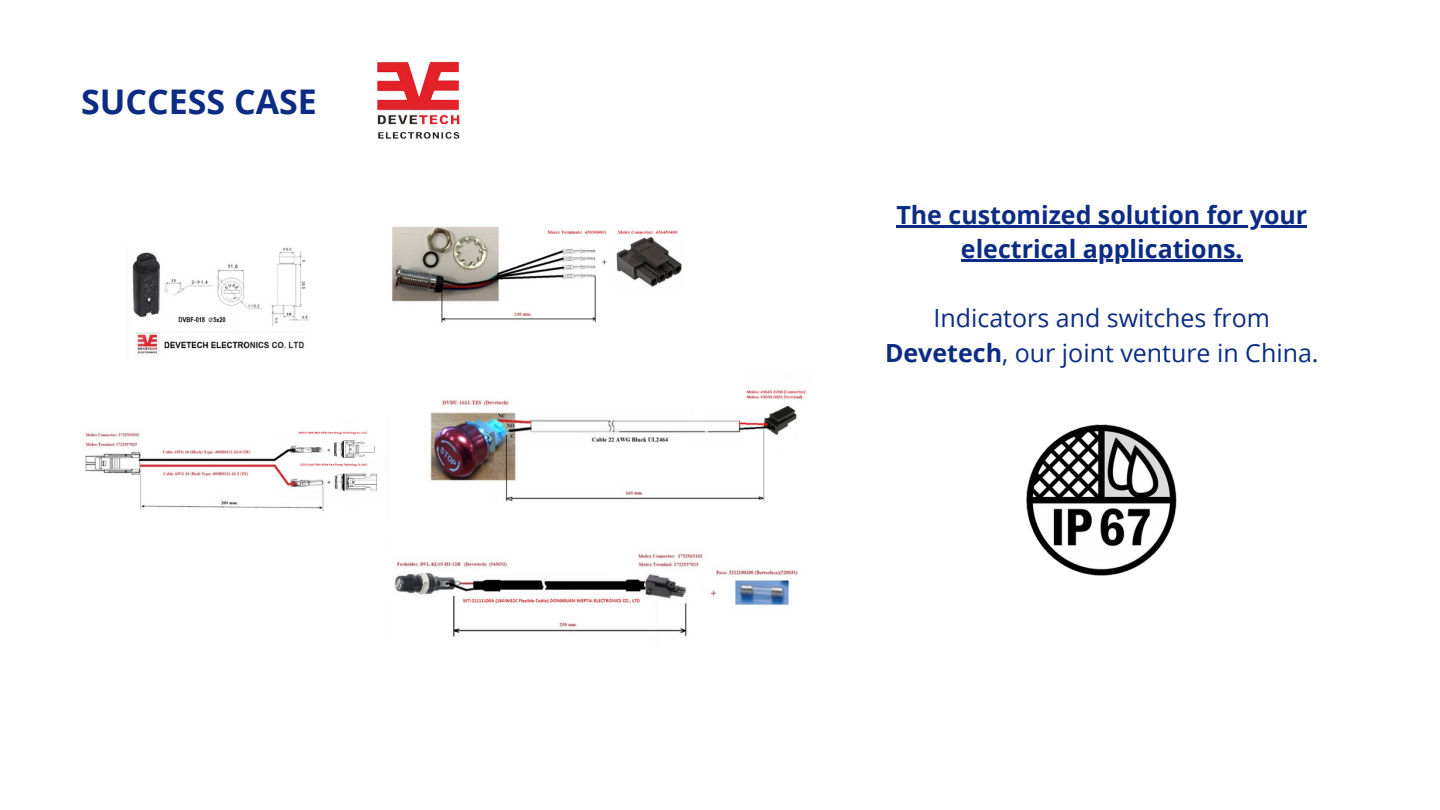
<style>
.page{position:relative;width:1440px;height:810px;background:#fff}
.page>*{position:absolute;margin:0;border:0;box-sizing:border-box;transform-origin:0 0}
.t1{font:700 34px "Open Sans";color:#0c2c84}
.t2{font:25px/34.5px "Open Sans";color:#0c2c84;text-align:center}
.t3{font:700 25px/34.5px "Open Sans";color:#0c2c84;text-align:center}
.s1{font-weight:700}
</style>
<div class="page">
<img style="left:1026px;top:425px;width:151px;height:151px">
<img style="left:85px;top:226px;width:721px;height:411px">
<img style="left:377px;top:61px;width:83px;height:78px">
<hr style="left:896px;top:225px;width:411px;height:2px;background:#0c2c84">
<hr style="left:961px;top:260px;width:282px;height:2px;background:#0c2c84">
<h1 class="t1" style="left:81px;top:77px;width:237px">SUCCESS CASE</h1>
<p class="t3" style="left:896px;top:197px;width:412px">The customized solution for your electrical applications.</p>
<p class="t2" style="left:885px;top:300px;width:435px">Indicators and switches from<br><span class="s1">Devetech</span>, our joint venture in China.</p>
</div>
